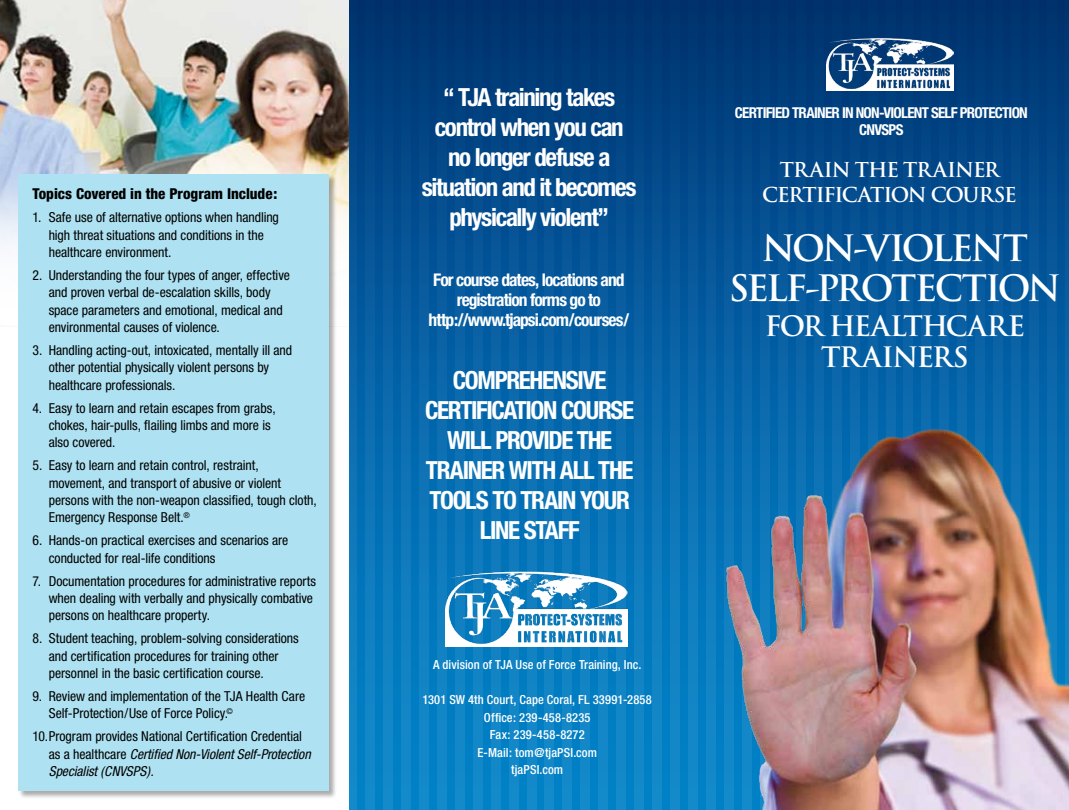
<style>
.page{position:relative;width:1069px;height:810px;background:#fff}
.page>*{position:absolute;margin:0;border:0;box-sizing:border-box;transform-origin:0 0}
.t1{font:700 35.38px/39.5px "Trajan Pro";letter-spacing:-.07em;color:#fff;text-align:center}
.t2{font:700 27.38px/31.6px "Trajan Pro";letter-spacing:-.05em;color:#fff}
.t3{font:700 condensed 25px/30px "Helvetica Neue";letter-spacing:-.055em;color:#fff;text-align:center}
.t4{font:700 20px/25px "Trajan Pro";letter-spacing:-.055em;color:#fff;text-align:center}
.t5{font:700 condensed 17.5px/20px "Helvetica Neue";letter-spacing:-.05em;color:#fff;text-align:center}
.t6{font:700 condensed 15px/17.5px "Helvetica Neue";letter-spacing:-.05em;color:#fff;text-align:center}
.t7{font:800 condensed 15px "Helvetica Neue";letter-spacing:-.005em;color:#000}
.t8{font:condensed 13.75px/17.4px "Helvetica Neue";letter-spacing:-.005em;color:#000}
.t9{font:500 condensed 12.5px/17.5px "Helvetica Neue";letter-spacing:.005em;color:#fff;text-align:center}
.s1{font-style:italic}
</style>
<div class="page">
<div style="left:345px;top:0;width:724px;height:810px;background:linear-gradient(to bottom,#003776,#0d90d4)"></div>
<img style="left:445px;top:571px;width:182px;height:76px">
<img style="left:725px;top:363px;width:344px;height:447px">
<img style="left:826px;top:38px;width:127px;height:52px">
<div style="left:0;top:0;width:349px;height:810px;background:#fff"></div>
<img style="left:0;top:0;width:349px;height:246px">
<div style="left:18px;top:174px;width:319px;height:625px;background:#000;opacity:.33"></div>
<div style="left:19px;top:175px;width:310px;height:616px;background:#aee1f1"></div>
<p class="t7" style="left:32px;top:185px;width:246px">Topics Covered in the Program Include:</p>
<p class="t8" style="left:49px;top:209px;width:232px;text-indent:-16px">1. Safe use of alternative options when handling high threat situations and conditions in the healthcare environment.</p>
<p class="t8" style="left:49px;top:266px;width:243px;text-indent:-16px">2. Understanding the four types of anger, effective and proven verbal de-escalation skills, body space parameters and emotional, medical and environmental causes of violence.</p>
<p class="t8" style="left:49px;top:341px;width:245px;text-indent:-16px">3. Handling acting-out, intoxicated, mentally ill and other potential physically violent persons by healthcare professionals.</p>
<p class="t8" style="left:49px;top:399px;width:228px;text-indent:-16px">4. Easy to learn and retain escapes from grabs, chokes, hair-pulls, flailing limbs and more is also covered.</p>
<p class="t8" style="left:49px;top:457px;width:270px;text-indent:-16px">5. Easy to learn and retain control, restraint, movement, and transport of abusive or violent persons with the non-weapon classified, tough cloth, Emergency Response Belt.<sup>®</sup></p>
<p class="t8" style="left:49px;top:532px;width:241px;text-indent:-16px">6. Hands-on practical exercises and scenarios are conducted for real-life conditions</p>
<p class="t8" style="left:49px;top:572px;width:269px;text-indent:-16px">7. Documentation procedures for administrative reports when dealing with verbally and physically combative persons on healthcare property.</p>
<p class="t8" style="left:49px;top:630px;width:252px;text-indent:-16px">8. Student teaching, problem-solving considerations and certification procedures for training other personnel in the basic certification course.</p>
<p class="t8" style="left:49px;top:687px;width:258px;text-indent:-16px">9. Review and implementation of the TJA Health Care<br>Self-Protection/Use of Force Policy.<sup>©</sup></p>
<p class="t8" style="left:49px;top:728px;width:263px;text-indent:-16px">10.Program provides National Certification Credential as a healthcare <span class="s1">Certified Non-Violent Self-Protection<br>Specialist (CNVSPS).</span></p>
<h3 class="t3" style="left:422px;top:82px;width:216px">“ TJA training takes control when you can no longer defuse a situation and it becomes physically violent”</h3>
<p class="t5" style="left:428px;top:269px;width:202px">For course dates, locations and registration forms go to http://www.tjapsi.com/courses/</p>
<h3 class="t3" style="left:453px;top:365px;width:101px">Comprehensive</h3>
<h3 class="t3" style="left:425px;top:395px;width:23px">Certification</h3>
<h3 class="t3" style="left:561px;top:395px;width:50px">Course</h3>
<h3 class="t3" style="left:447px;top:425px;width:61px">will provide</h3>
<h3 class="t3" style="left:577px;top:425px;width:35px">the</h3>
<h3 class="t3" style="left:426px;top:455px;width:23px">Trainer</h3>
<h3 class="t3" style="left:509px;top:455px;width:124px">with all the</h3>
<h3 class="t3" style="left:429px;top:485px;width:24px">Tools</h3>
<h3 class="t3" style="left:492px;top:485px;width:51px">to Train</h3>
<h3 class="t3" style="left:580px;top:485px;width:46px">Your</h3>
<h3 class="t3" style="left:480px;top:515px;width:68px">Line Staff</h3>
<p class="t9" style="left:433px;top:656px;width:210px">A division of TJA Use of Force Training, Inc.</p>
<p class="t9" style="left:423px;top:691px;width:231px">1301 SW 4th Court, Cape Coral, FL 33991-2858<br>Office: 239-458-8235<br>Fax: 239-458-8272<br>E-Mail: tom@tjaPSI.com<br>tjaPSI.com</p>
<p class="t6" style="left:735px;top:104px;width:294px">CERTIFIED TRAINER IN NON-VIOLENT SELF PROTECTION<br>CNVSPS</p>
<h3 class="t4" style="left:762px;top:158px;width:256px">TRAIN THE TRAINER<br>CERTIFICATION COURSE</h3>
<h1 class="t1" style="left:729px;top:229px;width:334px">NON-VIOLENT<br>SELF-PROTECTION</h1>
<h2 class="t2" style="left:821px;top:310px;width:149px;text-indent:-56px">FOR HEALTHCARE<br>TRAINERS</h2>
</div>
